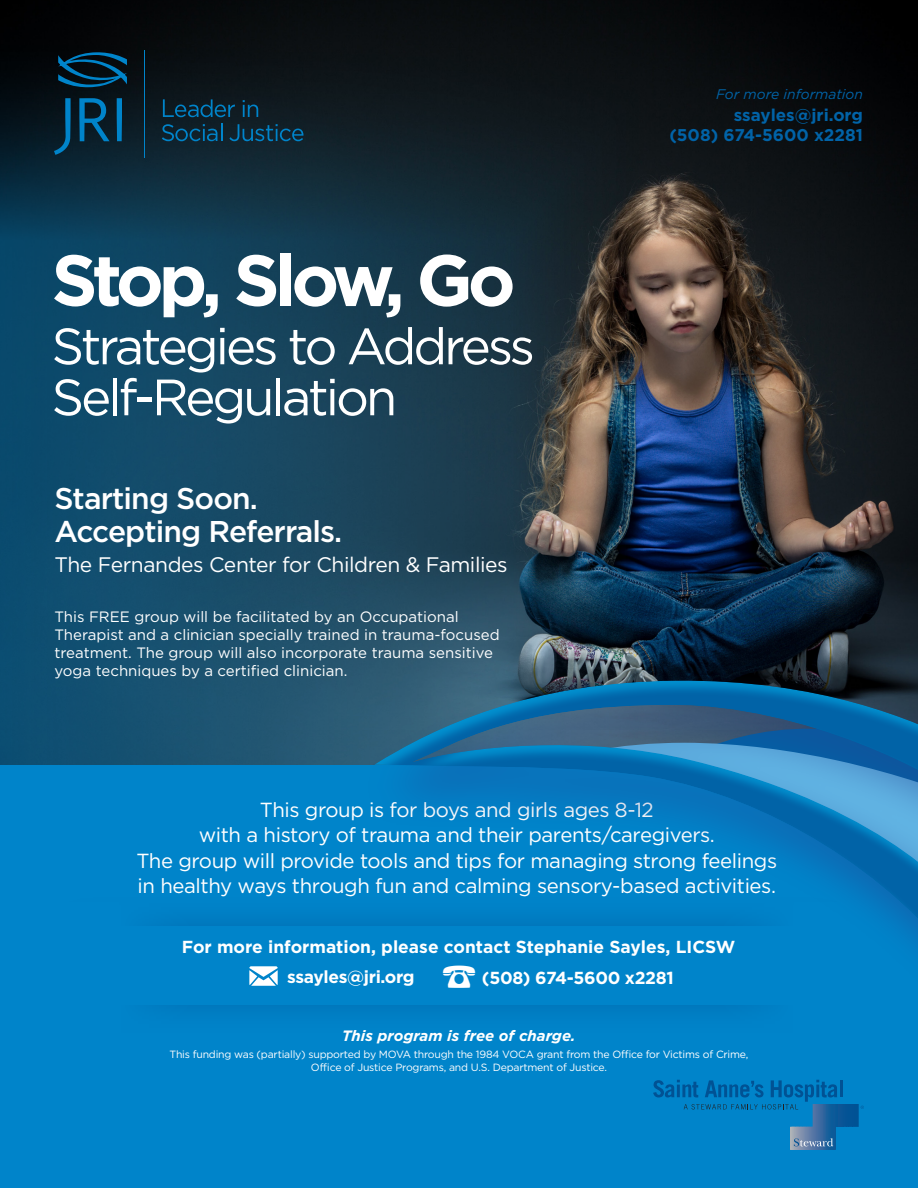
<style>
.page{position:relative;width:918px;height:1188px;background:#fff}
.page>*{position:absolute;margin:0;border:0;box-sizing:border-box;transform-origin:0 0}
.t1{font:700 72px "Gotham";letter-spacing:-.07em;color:#fff}
.t2{font:51px/51px "Gotham";letter-spacing:-.06em;color:#fff}
.t3{font:500 30px/33px "Gotham";letter-spacing:-.03em;color:#fff}
.t4{font:21px "Gotham";letter-spacing:-.02em;color:#fff}
.t5{font:20.4px/25.5px "Gotham";letter-spacing:-.02em;color:#fff;text-align:center}
.t6{font:700 17.4px "Gotham";color:#fff}
.t7{font:700 17.4px "Gotham";letter-spacing:-.02em;color:#fff}
.t8{font:700 16.95px "Gotham";color:#0163a7}
.t9{font:15px/18px "Gotham";color:#fff}
.t10{font:italic 700 15px "Gotham";color:#fff}
.t11{font:italic 13.95px "Gotham";color:#0163a7}
.t12{font:10.5px/13.5px "Gotham";letter-spacing:-.02em;color:#fff;text-align:center}
</style>
<div class="page">
<img style="left:0;top:0;width:918px;height:667px">
<div style="left:0;top:765px;width:918px;height:423px;background:#0084ca"></div>
<svg style="left:0;top:17px;width:707px;height:748px;background:#1b3b4d"></svg>
<svg style="left:163px;top:99px;width:72px;height:18px"></svg>
<svg style="left:243px;top:100px;width:15px;height:17px"></svg>
<svg style="left:162px;top:124px;width:60px;height:17px"></svg>
<svg style="left:229px;top:124px;width:74px;height:17px"></svg>
<svg style="left:54px;top:98px;width:68px;height:57px;background:#063751"></svg>
<svg style="left:58px;top:52px;width:69px;height:35px;background:#03324c"></svg>
<hr style="left:144px;top:50px;width:1px;height:107px;background:#0084ca">
<svg style="left:249px;top:966px;width:29px;height:20px"></svg>
<div style="left:359px;top:667px;width:559px;height:361px;background:#253f8e;opacity:.5"></div>
<div style="left:373px;top:678px;width:545px;height:294px;background:#007bc3;opacity:.6"></div>
<hr style="left:790px;top:1104px;width:1px;height:46px;background:#b1b4b7">
<hr style="left:791px;top:1104px;width:1px;height:46px;background:#b0b3b8">
<hr style="left:792px;top:1104px;width:1px;height:46px;background:#a9afb6">
<hr style="left:793px;top:1104px;width:1px;height:46px;background:#a5acb6">
<hr style="left:794px;top:1104px;width:1px;height:46px;background:#a0a7b4">
<hr style="left:795px;top:1104px;width:1px;height:46px;background:#9ca3b2">
<hr style="left:796px;top:1104px;width:1px;height:46px;background:#97a0b2">
<hr style="left:797px;top:1104px;width:1px;height:46px;background:#969fb2">
<hr style="left:798px;top:1104px;width:1px;height:46px;background:#919bb1">
<hr style="left:799px;top:1104px;width:1px;height:46px;background:#8c98b0">
<hr style="left:800px;top:1104px;width:1px;height:46px;background:#8694ae">
<hr style="left:801px;top:1104px;width:1px;height:46px;background:#8493ae">
<hr style="left:802px;top:1104px;width:1px;height:46px;background:#8191ae">
<hr style="left:803px;top:1104px;width:1px;height:46px;background:#7c8dac">
<hr style="left:804px;top:1104px;width:1px;height:46px;background:#788bac">
<hr style="left:805px;top:1104px;width:1px;height:46px;background:#7589ac">
<hr style="left:806px;top:1104px;width:1px;height:46px;background:#6f85aa">
<hr style="left:807px;top:1104px;width:1px;height:46px;background:#6c83a9">
<hr style="left:808px;top:1104px;width:1px;height:46px;background:#6981a8">
<hr style="left:809px;top:1104px;width:1px;height:46px;background:#657ea7">
<hr style="left:810px;top:1104px;width:1px;height:46px;background:#627ca7">
<hr style="left:811px;top:1104px;width:1px;height:46px;background:#5e7aa6">
<hr style="left:812px;top:1104px;width:1px;height:46px;background:#5a78a5">
<hr style="left:813px;top:1104px;width:1px;height:46px;background:#5676a5">
<hr style="left:814px;top:1104px;width:1px;height:46px;background:#5373a3">
<hr style="left:815px;top:1104px;width:1px;height:46px;background:#5072a3">
<hr style="left:816px;top:1104px;width:1px;height:46px;background:#4d70a3">
<hr style="left:817px;top:1104px;width:1px;height:46px;background:#486ea2">
<hr style="left:818px;top:1104px;width:1px;height:46px;background:#446ca1">
<hr style="left:819px;top:1104px;width:1px;height:46px;background:#426ca1">
<hr style="left:820px;top:1104px;width:1px;height:46px;background:#3d69a0">
<hr style="left:821px;top:1104px;width:1px;height:46px;background:#3a679f">
<hr style="left:822px;top:1104px;width:1px;height:46px;background:#37669e">
<hr style="left:823px;top:1104px;width:1px;height:46px;background:#32659e">
<hr style="left:824px;top:1104px;width:1px;height:46px;background:#2c649d">
<hr style="left:825px;top:1104px;width:1px;height:46px;background:#26629c">
<hr style="left:826px;top:1104px;width:1px;height:46px;background:#21619c">
<hr style="left:827px;top:1104px;width:1px;height:46px;background:#1c609b">
<hr style="left:828px;top:1104px;width:1px;height:46px;background:#175f9b">
<hr style="left:829px;top:1104px;width:1px;height:46px;background:#145e9a">
<hr style="left:830px;top:1104px;width:1px;height:46px;background:#105d9a">
<hr style="left:831px;top:1104px;width:1px;height:46px;background:#0c5c9a">
<hr style="left:832px;top:1104px;width:1px;height:46px;background:#0a5b99">
<hr style="left:833px;top:1104px;width:1px;height:46px;background:#0c5a99">
<hr style="left:834px;top:1104px;width:1px;height:46px;background:#0d5998">
<hr style="left:835px;top:1104px;width:1px;height:46px;background:#095998">
<hr style="left:836px;top:1104px;width:1px;height:46px;background:#095897">
<hr style="left:837px;top:1104px;width:1px;height:46px;background:#085797">
<hr style="left:838px;top:1104px;width:1px;height:46px;background:#075797">
<hr style="left:839px;top:1104px;width:1px;height:46px;background:#0e5696">
<hr style="left:840px;top:1104px;width:1px;height:46px;background:#0c5596">
<hr style="left:841px;top:1104px;width:1px;height:46px;background:#0b5596">
<hr style="left:842px;top:1104px;width:1px;height:46px;background:#095596">
<hr style="left:843px;top:1104px;width:1px;height:46px;background:#075496">
<hr style="left:844px;top:1104px;width:1px;height:46px;background:#065496">
<hr style="left:845px;top:1104px;width:1px;height:46px;background:#055395">
<hr style="left:846px;top:1104px;width:1px;height:46px;background:#045395">
<hr style="left:847px;top:1104px;width:1px;height:46px;background:#035395">
<hr style="left:848px;top:1104px;width:1px;height:46px;background:#025395">
<hr style="left:849px;top:1104px;width:1px;height:46px;background:#025395">
<hr style="left:850px;top:1104px;width:2px;height:46px;background:#015395">
<hr style="left:852px;top:1104px;width:2px;height:46px;background:#015295">
<svg style="left:854px;top:1104px;width:5px;height:23px"></svg>
<svg style="left:794px;top:1138px;width:39px;height:9px"></svg>
<svg style="left:653px;top:1080px;width:184px;height:29px"></svg>
<hr style="left:840px;top:1080px;width:3px;height:17px;background:#005294">
<svg style="left:443px;top:965px;width:32px;height:22px"></svg>
<p class="t1" style="left:51px;top:239px;width:466px">Stop, Slow, Go</p>
<p class="t2" style="left:51px;top:320px;width:485px">Strategies to Address<br>Self-Regulation</p>
<p class="t3" style="left:54px;top:482px;width:289px">Starting Soon.<br>Accepting Referrals.</p>
<p class="t4" style="left:54px;top:553px;width:455px">The Fernandes Center for Children &amp; Families</p>
<p class="t9" style="left:54px;top:607px;width:447px">This FREE group will be facilitated by an Occupational Therapist and a clinician specially trained in trauma-focused treatment. The group will also incorporate trauma sensitive yoga techniques by a certified clinician.</p>
<p class="t11" style="left:716px;top:87px;width:148px">For more information</p>
<p class="t8" style="left:734px;top:105px;width:131px">ssayles@jri.org</p>
<p class="t8" style="left:669px;top:125px;width:195px">(508) 674-5600 x2281</p>
<p class="t5" style="left:136px;top:796px;width:642px">This group is for boys and girls ages 8-12<br>with a history of trauma and their parents/caregivers.<br>The group will provide tools and tips for managing strong feelings in healthy ways through fun and calming sensory-based activities.</p>
<p class="t6" style="left:182px;top:937px;width:555px">For more information, please contact Stephanie Sayles, LICSW</p>
<p class="t7" style="left:287px;top:966px;width:129px">ssayles@jri.org</p>
<p class="t7" style="left:482px;top:968px;width:193px">(508) 674-5600 x2281</p>
<p class="t10" style="left:342px;top:1027px;width:235px">This program is free of charge.</p>
<p class="t12" style="left:170px;top:1047px;width:580px">This funding was (partially) supported by MOVA through the 1984 VOCA grant from the Office for Victims of Crime,<br>Office of Justice Programs, and U.S. Department of Justice.</p>
</div>
